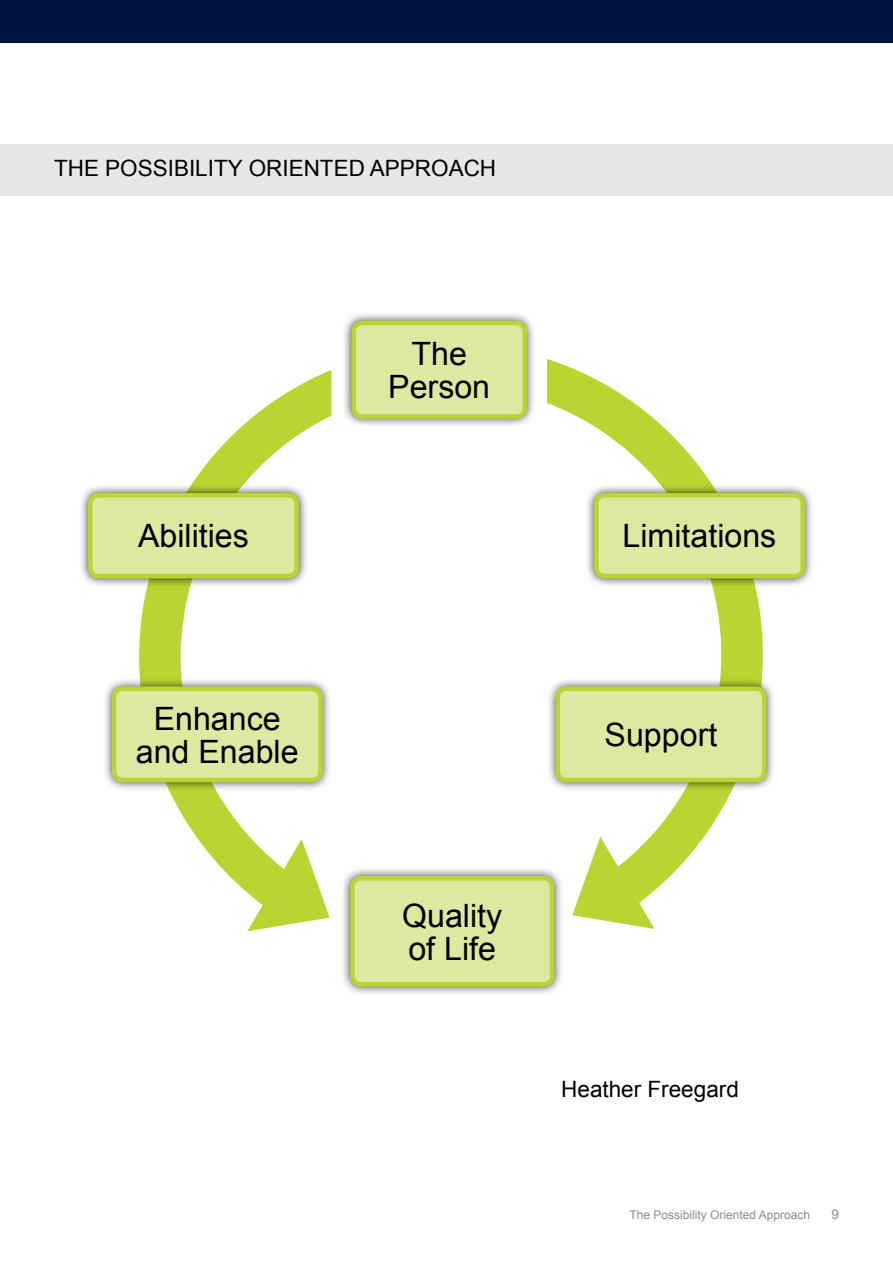
<style>
.page{position:relative;width:893px;height:1263px;background:#fff}
.page>*{position:absolute;margin:0;border:0;box-sizing:border-box;transform-origin:0 0}
.t1{font:32.25px/33px "Arial";color:#000;text-align:center}
.t2{font:22.5px "Arial";color:#000}
.t3{font:13.5px "Arial";color:#8a8c8e}
.t4{font:12px "Arial";color:#8a8c8e}
</style>
<div class="page">
<div style="left:0;top:0;width:893px;height:42px;background:#001641"></div>
<div style="left:0;top:145px;width:893px;height:51px;background:#e6e7e8"></div>
<svg style="left:139px;top:370px;width:192px;height:561px"></svg>
<svg style="left:547px;top:359px;width:216px;height:570px"></svg>
<div style="left:342px;top:311px;width:195px;height:117px;background:#000;opacity:.75"></div>
<div style="left:354px;top:323px;width:171px;height:93px;background:#dde8a0;border-radius:9px"></div>
<div style="left:351px;top:321px;width:176px;height:98px;border:4px solid #bad532;border-radius:9px"></div>
<div style="left:340px;top:866px;width:224px;height:130px;background:#000;opacity:.75"></div>
<div style="left:352px;top:878px;width:200px;height:106px;background:#dde8a0;border-radius:9px"></div>
<div style="left:350px;top:876px;width:204px;height:110px;border:4px solid #bad532;border-radius:9px"></div>
<div style="left:584px;top:483px;width:231px;height:105px;background:#000;opacity:.75"></div>
<div style="left:596px;top:495px;width:207px;height:81px;background:#dde8a0;border-radius:9px"></div>
<div style="left:594px;top:493px;width:211px;height:85px;border:4px solid #bad532;border-radius:9px"></div>
<div style="left:78px;top:483px;width:231px;height:105px;background:#000;opacity:.75"></div>
<div style="left:90px;top:495px;width:207px;height:81px;background:#dde8a0;border-radius:9px"></div>
<div style="left:88px;top:493px;width:211px;height:85px;border:4px solid #bad532;border-radius:9px"></div>
<div style="left:102px;top:677px;width:231px;height:115px;background:#000;opacity:.75"></div>
<div style="left:114px;top:689px;width:206px;height:91px;background:#dde8a0;border-radius:9px"></div>
<div style="left:112px;top:686px;width:211px;height:96px;border:4px solid #bad532;border-radius:9px"></div>
<div style="left:546px;top:677px;width:230px;height:115px;background:#000;opacity:.75"></div>
<div style="left:558px;top:689px;width:206px;height:91px;background:#dde8a0;border-radius:9px"></div>
<div style="left:556px;top:686px;width:210px;height:96px;border:4px solid #bad532;border-radius:9px"></div>
<p class="t2" style="left:54px;top:154px;width:444px">THE POSSIBILITY ORIENTED APPROACH</p>
<p class="t1" style="left:388px;top:337px;width:103px">The<br>Person</p>
<p class="t1" style="left:138px;top:520px;width:112px">Abilities</p>
<p class="t1" style="left:623px;top:520px;width:155px">Limitations</p>
<p class="t1" style="left:136px;top:702px;width:164px">Enhance and Enable</p>
<p class="t1" style="left:402px;top:899px;width:102px;text-align:left">Quality of Life</p>
<p class="t1" style="left:605px;top:719px;width:114px">Support</p>
<p class="t2" style="left:561px;top:1074px;width:179px">Heather Freegard</p>
<p class="t4" style="left:629px;top:1207px;width:182px">The Possibility Oriented Approach</p>
<p class="t3" style="left:831px;top:1206px;width:9px">9</p>
</div>
